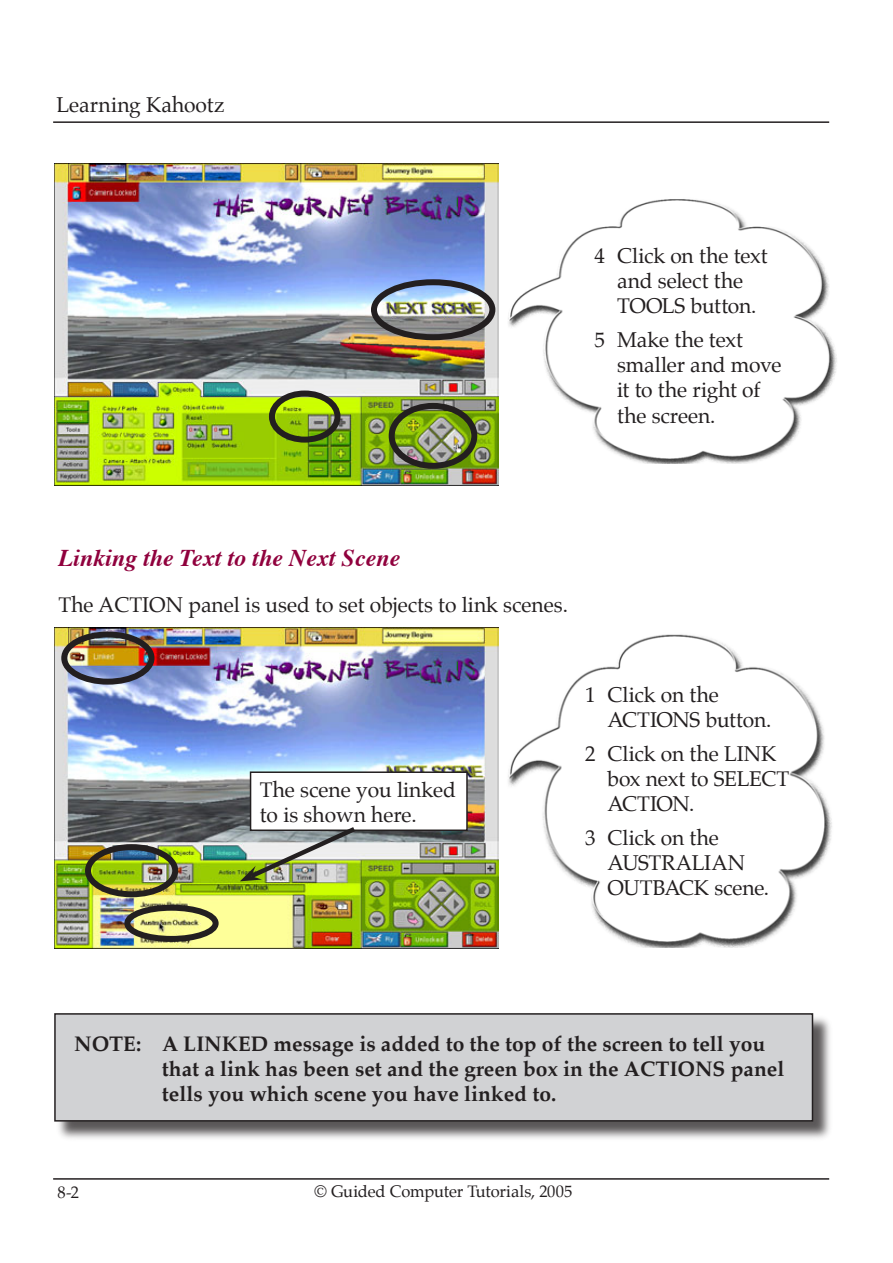
<style>
.page{position:relative;width:893px;height:1263px;background:#fff}
.page>*{position:absolute;margin:0;border:0;box-sizing:border-box;transform-origin:0 0}
.t1{font:italic 700 24px "Times";color:#90003d}
.t2{font:21px/25.2px "Palatino";color:#231f20}
.t3{font:700 21px/25.2px "Palatino";color:#231f20}
.t4{font:16.5px "Palatino";letter-spacing:-.01em;color:#231f20}
</style>
<div class="page">
<hr style="left:53px;top:1178px;width:776px;height:2px;background:#231f20">
<hr style="left:53px;top:121px;width:776px;height:2px;background:#231f20">
<div style="left:56px;top:1015px;width:777px;height:127px;background:#231f20;opacity:.75"></div>
<div style="left:55px;top:1014px;width:757px;height:107px;background:#d1d2d4"></div>
<div style="left:54px;top:1013px;width:759px;height:108px;border:2px solid #231f20"></div>
<img style="left:508px;top:199px;width:329px;height:264px">
<img style="left:54px;top:164px;width:445px;height:321px">
<img style="left:508px;top:634px;width:324px;height:313px">
<img style="left:54px;top:627px;width:445px;height:322px">
<div style="left:269px;top:390px;width:71px;height:53px;border:6px solid #231f20;border-radius:50%"></div>
<div style="left:371px;top:279px;width:124px;height:61px;border:6px solid #231f20;border-radius:50%"></div>
<div style="left:389px;top:403px;width:88px;height:66px;border:6px solid #231f20;border-radius:50%"></div>
<div style="left:85px;top:844px;width:93px;height:53px;border:6px solid #231f20;border-radius:50%"></div>
<div style="left:124px;top:905px;width:95px;height:37px;border:6px solid #231f20;border-radius:50%"></div>
<div style="left:61px;top:631px;width:93px;height:54px;border:6px solid #231f20;border-radius:50%"></div>
<div style="left:251px;top:772px;width:216px;height:58px;background:#fff"></div>
<div style="left:250px;top:771px;width:218px;height:60px;border:2px solid #231f20"></div>
<img style="left:240px;top:823px;width:120px;height:59px">
<p class="t2" style="left:57px;top:94px;width:169px">Learning Kahootz</p>
<p class="t2" style="left:595px;top:245px;width:175px;text-align:center">4 Click on the text and select the<br>TOOLS button.</p>
<p class="t2" style="left:617px;top:329px;width:166px;text-indent:-22px">5 Make the text smaller and move it to the right of the screen.</p>
<p class="t1" style="left:58px;top:535px;width:343px">Linking the Text to the Next Scene</p>
<p class="t2" style="left:58px;top:594px;width:511px">The ACTION panel is used to set objects to link scenes.</p>
<p class="t2" style="left:260px;top:779px;width:198px">The scene you linked to is shown here.</p>
<p class="t2" style="left:607px;top:684px;width:165px;text-indent:-22px">1 Click on the<br>ACTIONS button.</p>
<p class="t2" style="left:607px;top:742px;width:183px;text-indent:-22px">2 Click on the LINK box next to SELECT<br>ACTION.</p>
<p class="t2" style="left:607px;top:827px;width:163px;text-indent:-22px">3 Click on the<br>AUSTRALIAN<br>OUTBACK scene.</p>
<p class="t3" style="left:162px;top:1033px;width:624px;text-indent:-88px">NOTE: A LINKED message is added to the top of the screen to tell you that a link has been set and the green box in the ACTIONS panel tells you which scene you have linked to.</p>
<p class="t4" style="left:58px;top:1181px;width:23px">8-2</p>
<p class="t4" style="left:315px;top:1180px;width:259px">© Guided Computer Tutorials, 2005</p>
</div>
